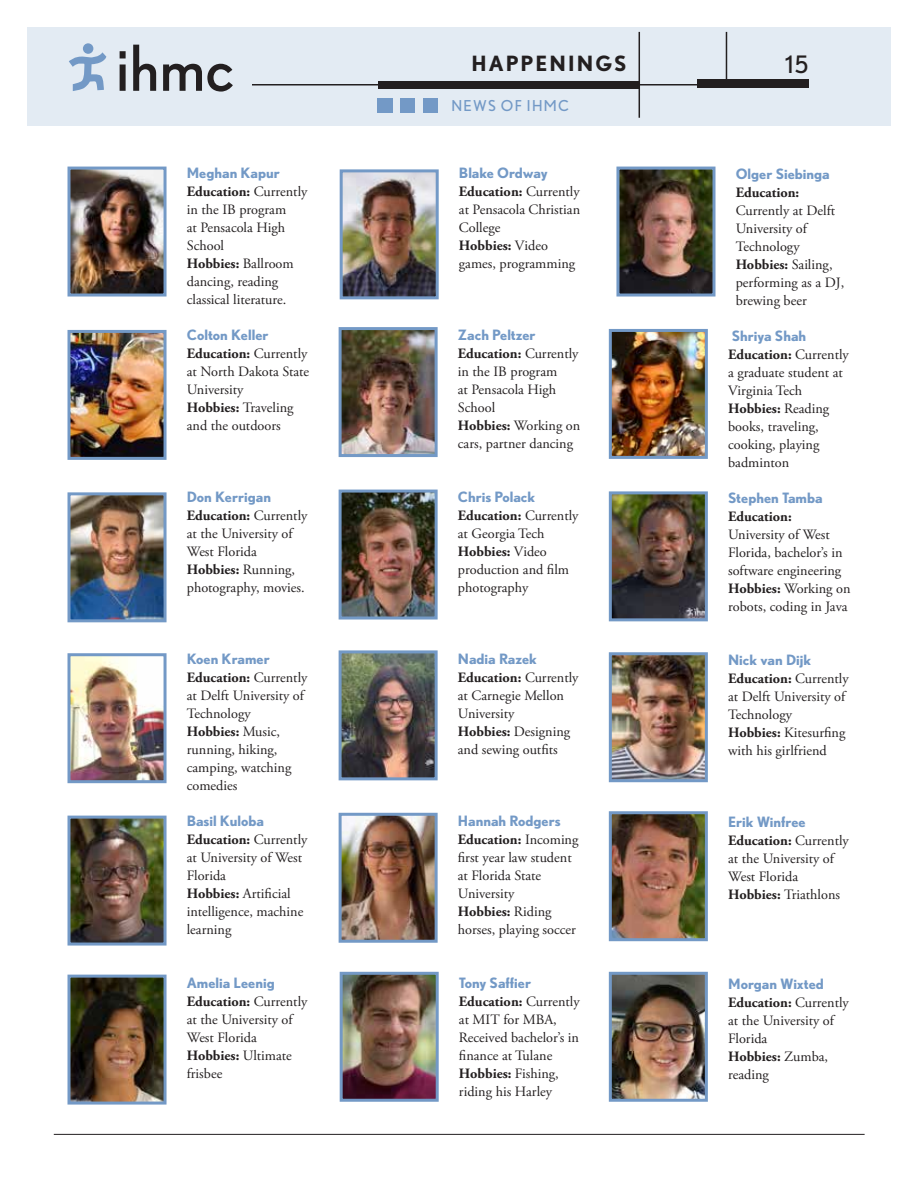
<style>
.page{position:relative;width:918px;height:1188px;background:#fff}
.page>*{position:absolute;margin:0;border:0;box-sizing:border-box;transform-origin:0 0}
.t1{font:24px "Nobel";color:#231f20}
.t2{font:700 21px "Nobel";letter-spacing:.1em;color:#231f20}
.t3{font:15px "Nobel";letter-spacing:.09em;color:#7399c6}
.t4{font:14.25px/18px "Adobe Garamond Pro";color:#231f20}
.t5{font:700 14.25px "Nobel";color:#7399c6}
.t6{font:700 14.25px "Adobe Garamond Pro";color:#231f20}
.s1{font-weight:700}
</style>
<div class="page">
<div style="left:27px;top:27px;width:864px;height:99px;background:#e3ebf3"></div>
<div style="left:698px;top:80px;width:111px;height:8px;background:#231f20"></div>
<div style="left:83px;top:43px;width:10px;height:11px;background:#7399c6;border-radius:50%"></div>
<svg style="left:69px;top:52px;width:37px;height:39px"></svg>
<svg style="left:120px;top:51px;width:6px;height:40px"></svg>
<svg style="left:133px;top:45px;width:23px;height:46px"></svg>
<svg style="left:163px;top:64px;width:70px;height:28px"></svg>
<div style="left:378px;top:81px;width:261px;height:8px;background:#231f20"></div>
<hr style="left:252px;top:84px;width:471px;height:2px;background:#231f20">
<hr style="left:726px;top:32px;width:1px;height:50px;background:#231f20">
<hr style="left:639px;top:32px;width:1px;height:86px;background:#231f20">
<div style="left:378px;top:98px;width:15px;height:15px;background:#7399c6"></div>
<div style="left:400px;top:98px;width:15px;height:15px;background:#7399c6"></div>
<div style="left:423px;top:98px;width:15px;height:15px;background:#7399c6"></div>
<img style="left:344px;top:976px;width:91px;height:122px">
<div style="left:340px;top:972px;width:99px;height:130px;border:3px solid #7399c6"></div>
<img style="left:343px;top:331px;width:91px;height:122px">
<div style="left:339px;top:327px;width:99px;height:130px;border:3px solid #7399c6"></div>
<img style="left:343px;top:494px;width:91px;height:122px">
<div style="left:339px;top:490px;width:99px;height:130px;border:3px solid #7399c6"></div>
<img style="left:72px;top:820px;width:91px;height:122px">
<div style="left:68px;top:816px;width:99px;height:130px;border:3px solid #7399c6"></div>
<img style="left:613px;top:495px;width:91px;height:122px">
<div style="left:609px;top:491px;width:99px;height:130px;border:3px solid #7399c6"></div>
<img style="left:613px;top:815px;width:91px;height:122px">
<div style="left:609px;top:811px;width:99px;height:130px;border:3px solid #7399c6"></div>
<img style="left:343px;top:654px;width:91px;height:122px">
<div style="left:339px;top:650px;width:99px;height:130px;border:3px solid #7399c6"></div>
<img style="left:343px;top:817px;width:91px;height:122px">
<div style="left:339px;top:813px;width:99px;height:130px;border:3px solid #7399c6"></div>
<img style="left:72px;top:496px;width:91px;height:122px">
<div style="left:68px;top:492px;width:99px;height:130px;border:3px solid #7399c6"></div>
<img style="left:72px;top:657px;width:91px;height:122px">
<div style="left:68px;top:653px;width:99px;height:130px;border:3px solid #7399c6"></div>
<img style="left:620px;top:171px;width:92px;height:122px">
<div style="left:616px;top:167px;width:100px;height:130px;border:3px solid #7399c6"></div>
<img style="left:613px;top:333px;width:91px;height:122px">
<div style="left:609px;top:329px;width:99px;height:130px;border:3px solid #7399c6"></div>
<hr style="left:54px;top:1134px;width:811px;height:1px;background:#231f20">
<img style="left:72px;top:171px;width:91px;height:122px">
<div style="left:68px;top:167px;width:99px;height:130px;border:3px solid #7399c6"></div>
<img style="left:72px;top:334px;width:91px;height:122px">
<div style="left:68px;top:330px;width:99px;height:130px;border:3px solid #7399c6"></div>
<img style="left:72px;top:979px;width:91px;height:122px">
<div style="left:68px;top:975px;width:99px;height:130px;border:3px solid #7399c6"></div>
<img style="left:344px;top:173px;width:91px;height:122px">
<div style="left:340px;top:169px;width:99px;height:130px;border:3px solid #7399c6"></div>
<img style="left:613px;top:656px;width:91px;height:122px">
<div style="left:609px;top:652px;width:99px;height:130px;border:3px solid #7399c6"></div>
<img style="left:613px;top:976px;width:91px;height:122px">
<div style="left:609px;top:972px;width:99px;height:130px;border:3px solid #7399c6"></div>
<p class="t5" style="left:187px;top:164px;width:95px">Meghan Kapur</p>
<p class="t4" style="left:187px;top:183px;width:122px"><span class="s1">Education:</span> Currently in the IB program<br>at Pensacola High<br>School<br><span class="s1">Hobbies:</span> Ballroom dancing, reading classical literature.</p>
<p class="t5" style="left:187px;top:326px;width:83px">Colton Keller</p>
<p class="t4" style="left:187px;top:345px;width:124px"><span class="s1">Education:</span> Currently at North Dakota State<br>University<br><span class="s1">Hobbies:</span> Traveling and the outdoors</p>
<p class="t5" style="left:187px;top:488px;width:86px">Don Kerrigan</p>
<p class="t4" style="left:187px;top:507px;width:122px"><span class="s1">Education:</span> Currently at the University of<br>West Florida<br><span class="s1">Hobbies:</span> Running, photography, movies.</p>
<p class="t5" style="left:187px;top:650px;width:84px">Koen Kramer</p>
<p class="t4" style="left:187px;top:669px;width:122px"><span class="s1">Education:</span> Currently at Delft University of<br>Technology<br><span class="s1">Hobbies:</span> Music, running, hiking, camping, watching comedies</p>
<p class="t5" style="left:187px;top:812px;width:79px">Basil Kuloba</p>
<p class="t4" style="left:187px;top:831px;width:122px"><span class="s1">Education:</span> Currently at University of West<br>Florida<br><span class="s1">Hobbies:</span> Artificial intelligence, machine learning</p>
<p class="t5" style="left:187px;top:974px;width:90px">Amelia Leenig</p>
<p class="t4" style="left:187px;top:993px;width:122px"><span class="s1">Education:</span> Currently at the University of<br>West Florida<br><span class="s1">Hobbies:</span> Ultimate frisbee</p>
<h2 class="t2" style="left:471px;top:51px;width:157px">HAPPENINGS</h2>
<p class="t3" style="left:451px;top:97px;width:119px">NEWS OF IHMC</p>
<p class="t5" style="left:459px;top:164px;width:90px">Blake Ordway</p>
<p class="t4" style="left:459px;top:183px;width:123px"><span class="s1">Education:</span> Currently at Pensacola Christian<br>College<br><span class="s1">Hobbies:</span> Video games, programming</p>
<p class="t5" style="left:458px;top:326px;width:79px">Zach Peltzer</p>
<p class="t4" style="left:458px;top:345px;width:124px"><span class="s1">Education:</span> Currently in the IB program<br>at Pensacola High<br>School<br><span class="s1">Hobbies:</span> Working on cars, partner dancing</p>
<p class="t5" style="left:458px;top:488px;width:79px">Chris Polack</p>
<p class="t4" style="left:458px;top:507px;width:122px"><span class="s1">Education:</span> Currently at Georgia Tech<br><span class="s1">Hobbies:</span> Video production and film photography</p>
<p class="t5" style="left:458px;top:650px;width:81px">Nadia Razek</p>
<p class="t4" style="left:458px;top:669px;width:122px"><span class="s1">Education:</span> Currently at Carnegie Mellon<br>University<br><span class="s1">Hobbies:</span> Designing and sewing outfits</p>
<p class="t5" style="left:458px;top:812px;width:104px">Hannah Rodgers</p>
<p class="t4" style="left:458px;top:831px;width:122px"><span class="s1">Education:</span> Incoming first year law student at Florida State<br>University<br><span class="s1">Hobbies:</span> Riding horses, playing soccer</p>
<p class="t5" style="left:459px;top:974px;width:74px">Tony Saffier</p>
<p class="t4" style="left:459px;top:993px;width:122px"><span class="s1">Education:</span> Currently at MIT for MBA,<br>Received bachelor’s in finance at Tulane<br><span class="s1">Hobbies:</span> Fishing, riding his Harley</p>
<h1 class="t1" style="left:785px;top:50px;width:25px">15</h1>
<p class="t5" style="left:736px;top:165px;width:96px">Olger Siebinga</p>
<p class="t6" style="left:736px;top:184px;width:65px">Education:</p>
<p class="t4" style="left:736px;top:202px;width:110px">Currently at Delft<br>University of<br>Technology<br><span class="s1">Hobbies:</span> Sailing, performing as a DJ, brewing beer</p>
<p class="t5" style="left:732px;top:327px;width:76px">Shriya Shah</p>
<p class="t4" style="left:728px;top:346px;width:122px"><span class="s1">Education:</span> Currently a graduate student at<br>Virginia Tech<br><span class="s1">Hobbies:</span> Reading books, traveling, cooking, playing badminton</p>
<p class="t5" style="left:728px;top:489px;width:96px">Stephen Tamba</p>
<p class="t6" style="left:728px;top:508px;width:65px">Education:</p>
<p class="t4" style="left:728px;top:526px;width:124px">University of West<br>Florida, bachelor’s in software engineering<br><span class="s1">Hobbies:</span> Working on robots, coding in Java</p>
<p class="t5" style="left:728px;top:651px;width:85px">Nick van Dijk</p>
<p class="t4" style="left:728px;top:670px;width:122px"><span class="s1">Education:</span> Currently at Delft University of<br>Technology<br><span class="s1">Hobbies:</span> Kitesurfing with his girlfriend</p>
<p class="t5" style="left:728px;top:813px;width:79px">Erik Winfree</p>
<p class="t4" style="left:728px;top:832px;width:122px"><span class="s1">Education:</span> Currently at the University of<br>West Florida<br><span class="s1">Hobbies:</span> Triathlons</p>
<p class="t5" style="left:728px;top:975px;width:97px">Morgan Wixted</p>
<p class="t4" style="left:728px;top:994px;width:122px"><span class="s1">Education:</span> Currently at the University of<br>Florida<br><span class="s1">Hobbies:</span> Zumba, reading</p>
</div>
